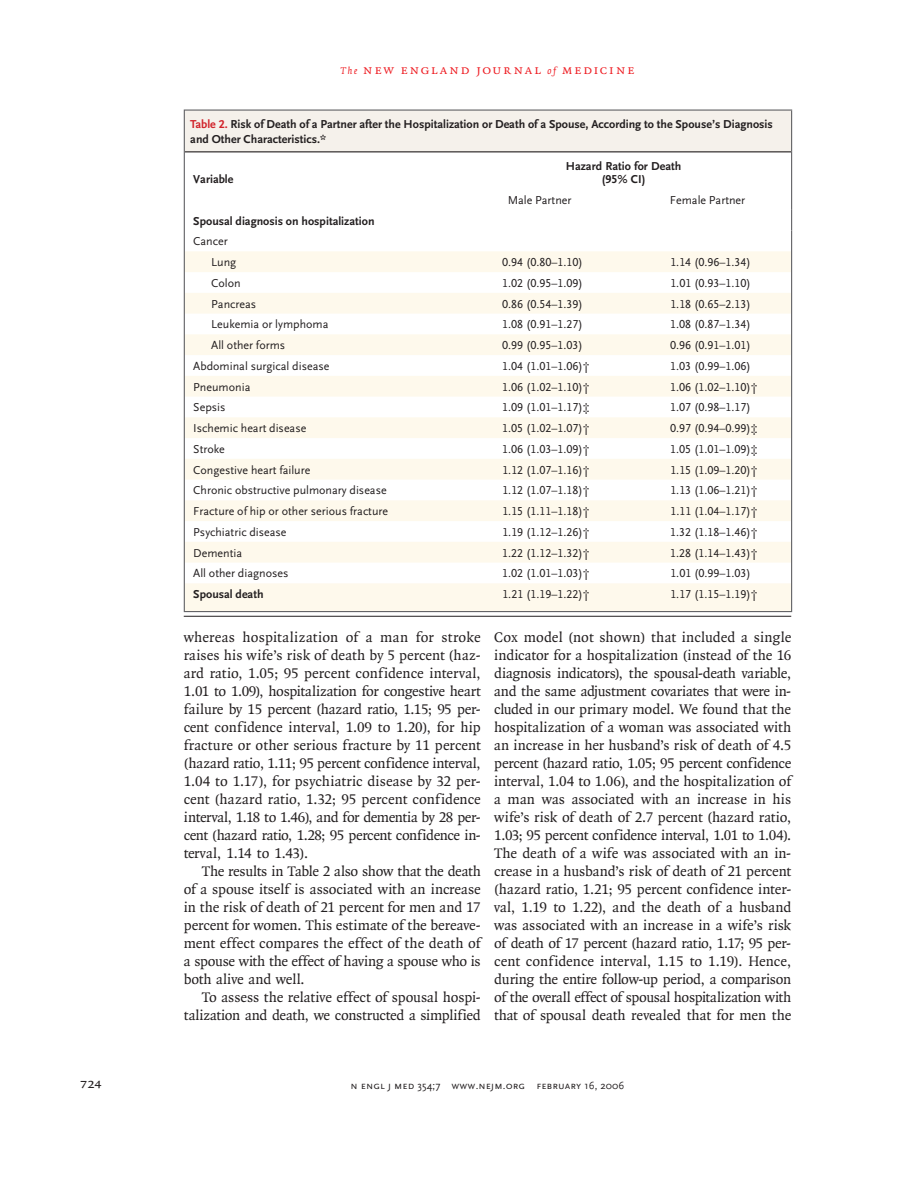
<style>
.page{position:relative;width:918px;height:1188px;background:#fff}
.page>*{position:absolute;margin:0;border:0;box-sizing:border-box;transform-origin:0 0}
.t1{font:15px/18px "OTNEJM Quadraat";letter-spacing:-.015em;color:#231f20;text-align:justify}
.t2{font:14.25px "OTNEJM Quadraat Cap";color:#231f20}
.t3{font:13.5px "OTNEJM Quadraat Cap";letter-spacing:.11em;color:#ee1d23}
.t4{font:12px/20.7px "OTNEJM Scala Sans LF";color:#231f20}
.t5{font:700 12px/15px "OTNEJM Scala Sans LF";color:#231f20}
.t6{font:10.8px "OTNEJM Scala Sans LF Cap";letter-spacing:.01em;color:#231f20}
.s1{font-family:"OTNEJM Quadraat";font-style:italic;font-size:10.5px}
.s2{font-family:"NEJM Scala Sans LF";color:#d1232a}
.s3{font-family:"OTNEJM Scala Sans OSF"}
</style>
<div class="page">
<hr style="left:184px;top:616px;width:607px;height:1px;background:#231f20">
<div style="left:184px;top:110px;width:608px;height:42px;background:#f5f1eb"></div>
<svg style="left:185px;top:251px;width:606px;height:360px;fill:#fef9ec"></svg>
<hr style="left:791px;top:111px;width:1px;height:41px;background:#636366">
<hr style="left:185px;top:151px;width:439px;height:1px;background:#231f20">
<hr style="left:624px;top:151px;width:167px;height:1px;background:#231f20">
<hr style="left:184px;top:611px;width:608px;height:1px;background:#636366">
<hr style="left:184px;top:109px;width:272px;height:2px;background:#636366">
<hr style="left:184px;top:111px;width:1px;height:41px;background:#636366">
<hr style="left:456px;top:109px;width:336px;height:2px;background:#636366">
<hr style="left:184px;top:152px;width:1px;height:37px;background:#636366">
<hr style="left:791px;top:152px;width:1px;height:37px;background:#636366">
<svg style="left:184px;top:189px;width:1px;height:422px"></svg>
<svg style="left:791px;top:189px;width:1px;height:422px"></svg>
<p class="t3" style="left:341px;top:62px;width:295px"><span class="s1">The</span> new england journal <span class="s1">of</span> medicine</p>
<p class="t5" style="left:190px;top:117px;width:584px"><span class="s2">Table 2.</span> Risk of Death of a Partner after the Hospitalization or Death of a Spouse, According to the Spouse’s Diagnosis and Other Characteristics.*</p>
<p class="t5" style="left:193px;top:172px;width:42px">Variable</p>
<p class="t5" style="left:566px;top:159px;width:117px;line-height:13.5px;text-align:center">Hazard Ratio for Death (95% CI)</p>
<p class="t4" style="left:508px;top:190px;width:65px">Male Partner</p>
<p class="t4" style="left:670px;top:190px;width:77px">Female Partner</p>
<p class="t5" style="left:193px;top:214px;width:183px">Spousal diagnosis on hospitalization</p>
<p class="t4" style="left:211px;top:231px;width:27px;text-indent:-18px">Cancer<br>Lung</p>
<p class="t4" style="left:502px;top:252px;width:82px">0.94 (0.80–1.10)</p>
<p class="t4" style="left:670px;top:252px;width:82px">1.14 (0.96–1.34)</p>
<p class="t4" style="left:211px;top:273px;width:31px">Colon</p>
<p class="t4" style="left:502px;top:273px;width:82px">1.02 (0.95–1.09)</p>
<p class="t4" style="left:670px;top:273px;width:82px">1.01 (0.93–1.10)</p>
<p class="t4" style="left:211px;top:294px;width:46px">Pancreas</p>
<p class="t4" style="left:502px;top:294px;width:82px">0.86 (0.54–1.39)</p>
<p class="t4" style="left:670px;top:294px;width:82px">1.18 (0.65–2.13)</p>
<p class="t4" style="left:211px;top:314px;width:119px">Leukemia or lymphoma</p>
<p class="t4" style="left:502px;top:314px;width:82px">1.08 (0.91–1.27)</p>
<p class="t4" style="left:670px;top:314px;width:82px">1.08 (0.87–1.34)</p>
<p class="t4" style="left:211px;top:335px;width:76px">All other forms</p>
<p class="t4" style="left:502px;top:335px;width:82px">0.99 (0.95–1.03)</p>
<p class="t4" style="left:670px;top:335px;width:82px">0.96 (0.91–1.01)</p>
<p class="t4" style="left:193px;top:356px;width:138px">Abdominal surgical disease</p>
<p class="t4" style="left:502px;top:356px;width:89px">1.04 (1.01–1.06)†</p>
<p class="t4" style="left:670px;top:356px;width:82px">1.03 (0.99–1.06)</p>
<p class="t4" style="left:193px;top:377px;width:59px">Pneumonia</p>
<p class="t4" style="left:502px;top:377px;width:89px">1.06 (1.02–1.10)†</p>
<p class="t4" style="left:670px;top:377px;width:89px">1.06 (1.02–1.10)†</p>
<p class="t4" style="left:193px;top:397px;width:34px">Sepsis</p>
<p class="t4" style="left:502px;top:397px;width:89px">1.09 (1.01–1.17)‡</p>
<p class="t4" style="left:670px;top:397px;width:82px">1.07 (0.98–1.17)</p>
<p class="t4" style="left:193px;top:418px;width:115px">Ischemic heart disease</p>
<p class="t4" style="left:502px;top:418px;width:89px">1.05 (1.02–1.07)†</p>
<p class="t4" style="left:670px;top:418px;width:89px">0.97 (0.94–0.99)‡</p>
<p class="t4" style="left:193px;top:439px;width:33px">Stroke</p>
<p class="t4" style="left:502px;top:439px;width:89px">1.06 (1.03–1.09)†</p>
<p class="t4" style="left:670px;top:439px;width:89px">1.05 (1.01–1.09)‡</p>
<p class="t4" style="left:193px;top:460px;width:119px">Congestive heart failure</p>
<p class="t4" style="left:502px;top:460px;width:89px">1.12 (1.07–1.16)†</p>
<p class="t4" style="left:670px;top:460px;width:89px">1.15 (1.09–1.20)†</p>
<p class="t4" style="left:193px;top:480px;width:195px">Chronic obstructive pulmonary disease</p>
<p class="t4" style="left:502px;top:480px;width:89px">1.12 (1.07–1.18)†</p>
<p class="t4" style="left:670px;top:480px;width:89px">1.13 (1.06–1.21)†</p>
<p class="t4" style="left:193px;top:501px;width:196px">Fracture of hip or other serious fracture</p>
<p class="t4" style="left:502px;top:501px;width:89px">1.15 (1.11–1.18)†</p>
<p class="t4" style="left:670px;top:501px;width:89px">1.11 (1.04–1.17)†</p>
<p class="t4" style="left:193px;top:522px;width:95px">Psychiatric disease</p>
<p class="t4" style="left:502px;top:522px;width:89px">1.19 (1.12–1.26)†</p>
<p class="t4" style="left:670px;top:522px;width:89px">1.32 (1.18–1.46)†</p>
<p class="t4" style="left:193px;top:543px;width:50px">Dementia</p>
<p class="t4" style="left:502px;top:543px;width:89px">1.22 (1.12–1.32)†</p>
<p class="t4" style="left:670px;top:543px;width:89px">1.28 (1.14–1.43)†</p>
<p class="t4" style="left:193px;top:563px;width:97px">All other diagnoses</p>
<p class="t4" style="left:502px;top:563px;width:89px">1.02 (1.01–1.03)†</p>
<p class="t4" style="left:670px;top:563px;width:82px">1.01 (0.99–1.03)</p>
<p class="t5" style="left:193px;top:587px;width:72px">Spousal death</p>
<p class="t4" style="left:502px;top:584px;width:89px">1.21 (1.19–1.22)†</p>
<p class="t4" style="left:670px;top:584px;width:89px">1.17 (1.15–1.19)†</p>
<p class="t1" style="left:184px;top:629px;width:299px">whereas hospitalization of a man for stroke raises his wife’s risk of death by 5 percent (haz&shy;ard ratio, 1.05; 95 percent confidence interval, 1.01 to 1.09), hospitalization for congestive heart failure by 15 percent (hazard ratio, 1.15; 95 per&shy;cent confidence interval, 1.09 to 1.20), for hip fracture or other serious fracture by 11 percent (hazard ratio, 1.11; 95 percent confidence interval, 1.04 to 1.17), for psychiatric disease by 32 per&shy;cent (hazard ratio, 1.32; 95 percent confidence interval, 1.18 to 1.46), and for dementia by 28 per&shy;cent (hazard ratio, 1.28; 95 percent confidence in&shy;terval, 1.14 to 1.43).</p>
<p class="t1" style="left:184px;top:863px;width:299px;text-indent:18px">The results in Table 2 also show that the death of a spouse itself is associated with an increase in the risk of death of 21 percent for men and 17 percent for women. This estimate of the bereave&shy;ment effect compares the effect of the death of a spouse with the effect of having a spouse who is both alive and well.</p>
<p class="t1" style="left:184px;top:989px;width:299px;text-align:right">To assess the relative effect of spousal hospi&shy;talization and death, we constructed a simplified</p>
<p class="t1" style="left:494px;top:629px;width:299px">Cox model (not shown) that included a single indicator for a hospitalization (instead of the 16 diagnosis indicators), the spousal-death variable, and the same adjustment covariates that were in&shy;cluded in our primary model. We found that the hospitalization of a woman was associated with an increase in her husband’s risk of death of 4.5 percent (hazard ratio, 1.05; 95 percent confidence interval, 1.04 to 1.06), and the hospitalization of a man was associated with an increase in his wife’s risk of death of 2.7 percent (hazard ratio, 1.03; 95 percent confidence interval, 1.01 to 1.04).<br>The death of a wife was associated with an in&shy;crease in a husband’s risk of death of 21 percent (hazard ratio, 1.21; 95 percent confidence inter&shy;val, 1.19 to 1.22), and the death of a husband was associated with an increase in a wife’s risk of death of 17 percent (hazard ratio, 1.17; 95 per&shy;cent confidence interval, 1.15 to 1.19). Hence, during the entire follow-up period, a comparison of the overall effect of spousal hospitalization with that of spousal death revealed that for men the</p>
<p class="t2" style="left:80px;top:1075px;width:23px">724</p>
<p class="t6" style="left:351px;top:1080px;width:275px">n engl j med <span class="s3">354;7</span> www.nejm.org february <span class="s3">16, 2006</span></p>
</div>
